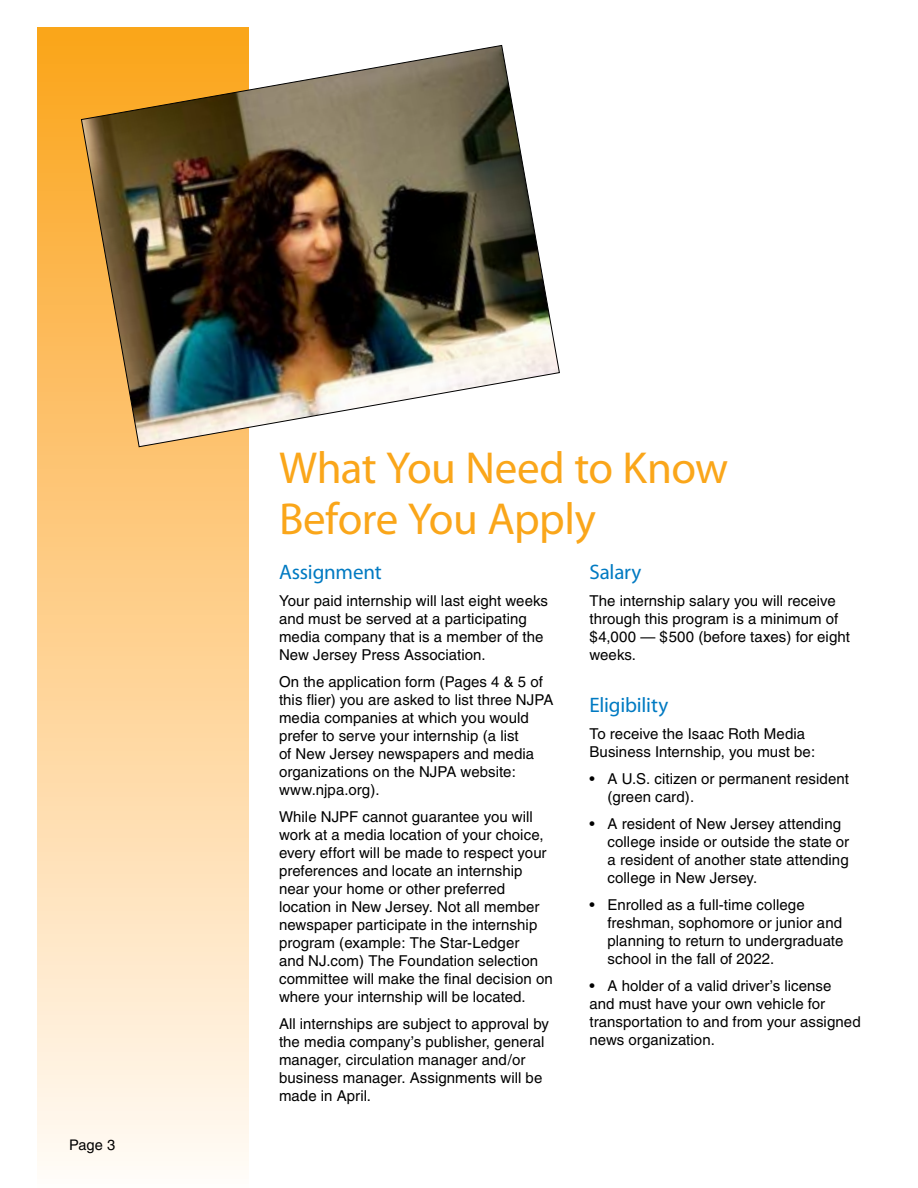
<style>
.page{position:relative;width:918px;height:1188px;background:#fff}
.page>*{position:absolute;margin:0;border:0;box-sizing:border-box;transform-origin:0 0}
.t1{font:45px/51px "Myriad Pro";letter-spacing:-.01em;color:#faa61a}
.t2{font:21px "Myriad Pro";letter-spacing:-.01em;color:#007ac2}
.t3{font:15px/18px "Helvetica";letter-spacing:.005em;color:#000}
.t4{font:14.7px "Helvetica";color:#000}
</style>
<div class="page">
<div style="left:38px;top:27px;width:211px;height:1161px;background:linear-gradient(to bottom,#fba41d,#fffaf8)"></div>
<img style="left:81px;top:45px;width:479px;height:403px">
<p class="t4" style="left:69px;top:1136px;width:48px">Page 3</p>
<h1 class="t1" style="left:279px;top:442px;width:451px">What You N eed to Know<br>Before You Apply</h1>
<h2 class="t2" style="left:279px;top:559px;width:104px">Assignment</h2>
<p class="t3" style="left:279px;top:591px;width:271px">Your paid internship will last eight weeks and must be served at a participating media company that is a member of the New Jersey Press Association.</p>
<p class="t3" style="left:279px;top:672px;width:276px">On the application form (Pages 4 &amp; 5 of this flier) you are asked to list three NJPA media companies at which you would prefer to serve your internship (a list<br>of New Jersey newspapers and media organizations on the NJPA website: www.njpa.org).</p>
<p class="t3" style="left:279px;top:807px;width:275px">While NJPF cannot guarantee you will work at a media location of your choice, every effort will be made to respect your preferences and locate an internship near your home or other preferred location in New Jersey. Not all member newspaper participate in the internship program (example: The Star-Ledger<br>and NJ.com) The Foundation selection committee will make the final decision on where your internship will be located.</p>
<p class="t3" style="left:279px;top:1014px;width:272px">All internships are subject to approval by the media company’s publisher, general manager, circulation manager and/or business manager. Assignments will be made in April.</p>
<h2 class="t2" style="left:590px;top:559px;width:54px">Salary</h2>
<p class="t3" style="left:590px;top:591px;width:262px">The internship salary you will receive through this program is a minimum of $4,000 — $500 (before taxes) for eight weeks.</p>
<h2 class="t2" style="left:590px;top:692px;width:80px">Eligibility</h2>
<p class="t3" style="left:590px;top:724px;width:227px">To receive the Isaac Roth Media<br>Business Internship, you must be:</p>
<p class="t3" style="left:608px;top:769px;width:243px;text-indent:-18px">• A U .S. citizen or permanent resident (green card).</p>
<p class="t3" style="left:608px;top:814px;width:243px;text-indent:-18px">• A resident of New Jersey attending college inside or outside the state or a resident of another state attending college in New Jersey.</p>
<p class="t3" style="left:608px;top:895px;width:237px;text-indent:-18px">• Enrolled as a full-time college freshman, sophomore or junior and planning to return to undergraduate school in the fall of 2022.</p>
<p class="t3" style="left:590px;top:976px;width:273px">• A holder of a valid driver’s license<br>and must have your own vehicle for transportation to and from your assigned news organization.</p>
</div>
